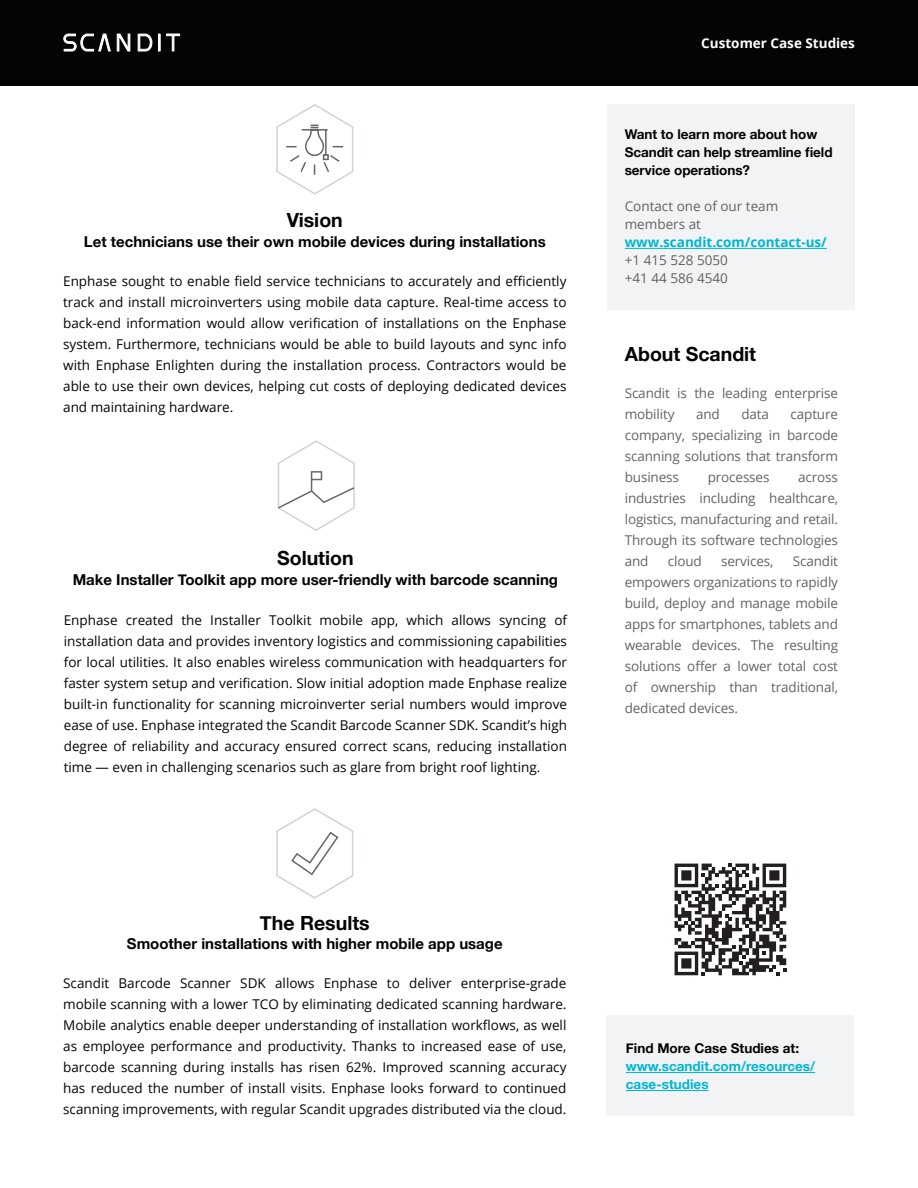
<style>
.page{position:relative;width:918px;height:1188px;background:#fff}
.page>*{position:absolute;margin:0;border:0;box-sizing:border-box;transform-origin:0 0}
.Subhead2{font:700 19.5px "Helvetica Neue";color:#040503}
.Subhead2_copy{font:700 15px "Helvetica Neue";color:#040503}
.Body{font:13.5px/21px "Open Sans";color:#040503;text-align:justify}
.Body-2{font:13.5px/21px "Open Sans";letter-spacing:-.01em;color:#636366;text-align:justify}
.Body-3{font:700 13.5px/18px "Helvetica Neue";letter-spacing:-.005em;color:#040503}
.Body-4{font:700 13.5px/18px "Helvetica Neue";color:#00b6d1}
.Body-5{font:700 13.5px "Open Sans";color:#00b6d1}
.Body-6{font:700 13.5px "Open Sans";color:#fff}
</style>
<div class="page">
<div style="left:0;top:0;width:918px;height:85px;background:#040503"></div>
<svg style="left:138px;top:34px;width:14px;height:17px"></svg>
<svg style="left:117px;top:34px;width:13px;height:18px"></svg>
<svg style="left:158px;top:34px;width:22px;height:17px"></svg>
<svg style="left:63px;top:34px;width:48px;height:18px"></svg>
<svg style="left:276px;top:104px;width:78px;height:91px"></svg>
<svg style="left:276px;top:808px;width:78px;height:91px"></svg>
<svg style="left:278px;top:440px;width:77px;height:91px"></svg>
<div style="left:608px;top:104px;width:247px;height:205px;background:#f2f3f4"></div>
<div style="left:607px;top:1015px;width:247px;height:101px;background:#f2f3f4"></div>
<hr style="left:626px;top:1072px;width:189px;height:1px;background:#00b6d1">
<hr style="left:626px;top:1090px;width:83px;height:1px;background:#00b6d1">
<hr style="left:625px;top:248px;width:202px;height:1px;background:#00b6d1">
<svg style="left:675px;top:864px;width:111px;height:111px"></svg>
<p class="Subhead2" style="left:287px;top:205px;width:57px">Vision</p>
<p class="Subhead2_copy" style="left:84px;top:229px;width:463px">Let technicians use their own mobile devices during installations</p>
<p class="Body" style="left:63px;top:270px;width:505px">Enphase sought to enable field service technicians to accurately and efficiently track and install microinverters using mobile data capture. Real-time access to back-end information would allow verification of installations on the Enphase system. Furthermore, technicians would be able to build layouts and sync info with Enphase Enlighten during the installation process. Contractors would be able to use their own devices, helping cut costs of deploying dedicated devices and maintaining hardware.</p>
<p class="Subhead2" style="left:277px;top:543px;width:78px">Solution</p>
<p class="Subhead2_copy" style="left:73px;top:568px;width:487px">Make Installer Toolkit app more user-friendly with barcode scanning</p>
<p class="Body" style="left:64px;top:610px;width:505px">Enphase created the Installer Toolkit mobile app, which allows syncing of installation data and provides inventory logistics and commissioning capabilities for local utilities. It also enables wireless communication with headquarters for faster system setup and verification. Slow initial adoption made Enphase realize built-in functionality for scanning microinverter serial numbers would improve ease of use. Enphase integrated the Scandit Barcode Scanner SDK. Scandit’s high degree of reliability and accuracy ensured correct scans, reducing installation time — even in challenging scenarios such as glare from bright roof lighting.</p>
<p class="Subhead2" style="left:260px;top:908px;width:111px">The Results</p>
<p class="Subhead2_copy" style="left:127px;top:932px;width:377px">Smoother installations with higher mobile app usage</p>
<p class="Body" style="left:63px;top:973px;width:505px">Scandit Barcode Scanner SDK allows Enphase to deliver enterprise-grade mobile scanning with a lower TCO by eliminating dedicated scanning hardware.<br>Mobile analytics enable deeper understanding of installation workflows, as well as employee performance and productivity. Thanks to increased ease of use, barcode scanning during installs has risen 62%. Improved scanning accuracy has reduced the number of install visits. Enphase looks forward to continued scanning improvements, with regular Scandit upgrades distributed via the cloud.</p>
<p class="Body-6" style="left:701px;top:34px;width:155px">Customer Case Studies</p>
<p class="Body-3" style="left:625px;top:126px;width:209px">Want to learn more about how<br>Scandit can help streamline field service operations?</p>
<p class="Body-2" style="left:625px;top:197px;width:155px;line-height:18px">Contact one of our team members at</p>
<p class="Body-5" style="left:625px;top:233px;width:204px">www.scandit.com/contact-us/</p>
<p class="Body-2" style="left:625px;top:250px;width:105px">+1 415 528 5050</p>
<p class="Body-2" style="left:625px;top:268px;width:105px">+41 44 586 4540</p>
<p class="Subhead2" style="left:625px;top:339px;width:133px">About Scandit</p>
<p class="Body-2" style="left:625px;top:383px;width:215px">Scandit is the leading enterprise mobility</p>
<p class="Body-2" style="left:696px;top:404px;width:25px">and</p>
<p class="Body-2" style="left:741px;top:404px;width:29px">data</p>
<p class="Body-2" style="left:625px;top:404px;width:215px;text-indent:166px">capture company, specializing in barcode scanning solutions that transform business</p>
<p class="Body-2" style="left:625px;top:467px;width:215px;text-indent:174px">across industries including healthcare, logistics, manufacturing and retail.<br>Through its software technologies and</p>
<p class="Body-2" style="left:708px;top:467px;width:63px">processes</p>
<p class="Body-2" style="left:625px;top:551px;width:215px;text-indent:168px">Scandit empowers organizations to rapidly build, deploy and manage mobile apps for smartphones, tablets and wearable devices. The resulting solutions offer a lower total cost of ownership than traditional, dedicated devices.</p>
<p class="Body-2" style="left:668px;top:551px;width:36px">cloud</p>
<p class="Body-2" style="left:721px;top:551px;width:54px">services,</p>
<p class="Body-3" style="left:626px;top:1040px;width:175px">Find More Case Studies at:</p>
<p class="Body-4" style="left:626px;top:1058px;width:191px">www.scandit.com/resources/ case-studies</p>
</div>
